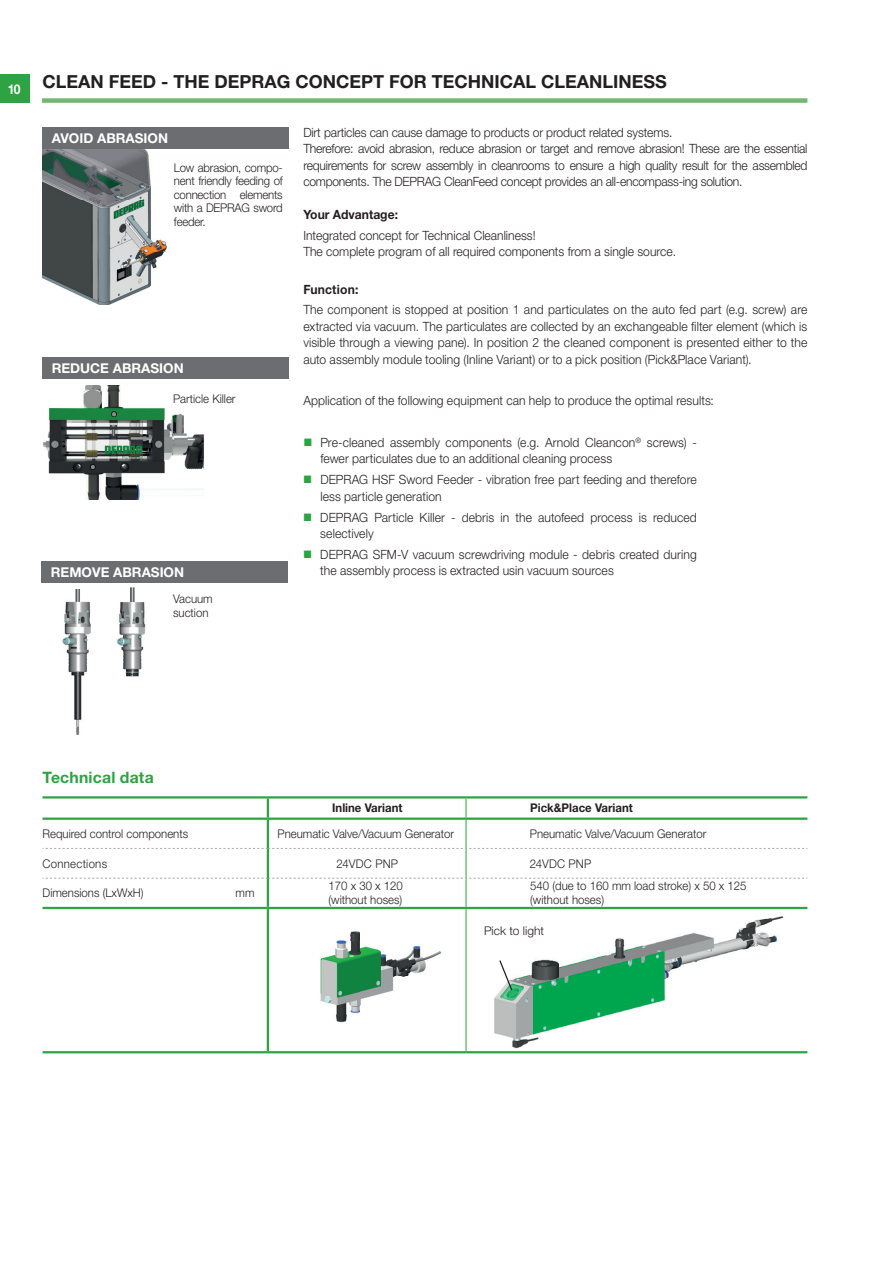
<style>
.page{position:relative;width:893px;height:1263px;background:#fff}
.page>*{position:absolute;margin:0;border:0;box-sizing:border-box;transform-origin:0 0}
.t1{font:700 18px "Helvetica Neue LT Std";color:#231f20}
.t2{font:700 15.75px "Helvetica Neue LT Std";color:#2da343}
.t3{font:700 13.5px "Helvetica Neue LT Std";color:#fff}
.t4{font:700 13.5px "Helvetica Neue LT Std";color:#fff;scale:.9 1}
.t5{font:300 12.75px/16.5px "Helvetica Neue LT Std";color:#231f20;scale:.95 1}
.t6{font:300 12.75px/16.5px "Helvetica Neue LT Std";letter-spacing:-.02em;color:#231f20;scale:.95 1}
.t7{font:700 12.75px "Helvetica Neue LT Std";color:#231f20;scale:.95 1}
.t8{font:300 12px/13.5px "Helvetica Neue LT Std";color:#231f20;scale:.95 1}
.t9{font:700 12px "Helvetica Neue LT Std";color:#231f20;scale:.95 1}
.t10{font:300 12px "Helvetica Neue LT Std";letter-spacing:.025em;color:#231f20;scale:.95 1}
.t11{font:300 12px "Helvetica Neue LT Std";color:#231f20}
.s1{color:#2da343}
</style>
<div class="page">
<img style="left:43px;top:149px;width:124px;height:155px">
<img style="left:487px;top:916px;width:301px;height:138px">
<img style="left:320px;top:931px;width:121px;height:92px">
<div style="left:42px;top:128px;width:247px;height:21px;background:#6c6d70"></div>
<img style="left:43px;top:385px;width:161px;height:114px">
<div style="left:42px;top:357px;width:247px;height:22px;background:#6c6d70"></div>
<img style="left:62px;top:589px;width:29px;height:145px">
<img style="left:116px;top:587px;width:30px;height:90px">
<div style="left:41px;top:561px;width:247px;height:22px;background:#6c6d70"></div>
<hr style="left:43px;top:796px;width:225px;height:2px;background:#2da343">
<hr style="left:268px;top:796px;width:198px;height:2px;background:#2da343">
<hr style="left:466px;top:796px;width:341px;height:2px;background:#2da343">
<hr style="left:43px;top:907px;width:225px;height:2px;background:#2da343">
<hr style="left:43px;top:1051px;width:225px;height:2px;background:#2da343">
<hr style="left:267px;top:909px;width:2px;height:142px;background:#2da343">
<hr style="left:268px;top:907px;width:198px;height:2px;background:#2da343">
<hr style="left:268px;top:1051px;width:198px;height:2px;background:#2da343">
<hr style="left:466px;top:909px;width:1px;height:142px;background:#2da343">
<hr style="left:466px;top:907px;width:341px;height:2px;background:#2da343">
<hr style="left:466px;top:1051px;width:341px;height:2px;background:#2da343">
<svg style="left:43px;top:798px;width:764px;height:109px"></svg>
<hr style="left:267px;top:820px;width:2px;height:28px;background:#2da343">
<hr style="left:267px;top:848px;width:2px;height:30px;background:#2da343">
<hr style="left:267px;top:878px;width:2px;height:29px;background:#2da343">
<svg style="left:498px;top:959px;width:15px;height:33px"></svg>
<div style="left:0;top:74px;width:29px;height:29px;background:#2da343"></div>
<div style="left:42px;top:98px;width:765px;height:5px;background:#73b870"></div>
<p class="t4" style="left:8px;top:81px;width:16px">10</p>
<h1 class="t1" style="left:43px;top:70px;width:626px">CLEAN FEED - THE DEPRAG CONCEPT FOR TECHNICAL CLEANLINESS</h1>
<p class="t3" style="left:52px;top:130px;width:118px">AVOID ABRASION</p>
<p class="t8" style="left:174px;top:161px;width:116px;text-align:justify">Low abrasion, compo&shy;nent friendly feeding of connection elements with a DEPRAG sword feeder.</p>
<p class="t3" style="left:52px;top:360px;width:134px">REDUCE ABRASION</p>
<p class="t8" style="left:173px;top:392px;width:67px">Particle Killer</p>
<p class="t3" style="left:51px;top:564px;width:135px">REMOVE ABRASION</p>
<p class="t8" style="left:173px;top:592px;width:43px">Vacuum suction</p>
<p class="t6" style="left:303px;top:124px;width:532px">Dirt particles can cause damage to products or product related systems.<br>Therefore: avoid abrasion, reduce abrasion or target and remove abrasion! These are the essential requirements for screw assembly in cleanrooms to ensure a high quality result for the assembled components. The DEPRAG CleanFeed concept provides an all-encompass-ing solution.</p>
<p class="t7" style="left:303px;top:207px;width:101px">YOUR ADVANTAGE:</p>
<p class="t5" style="left:303px;top:227px;width:394px">Integrated concept for Technical Cleanliness!<br>The complete program of all required components from a single source.</p>
<p class="t7" style="left:303px;top:281px;width:59px">FUNCTION:</p>
<p class="t5" style="left:303px;top:301px;width:532px;text-align:justify">The component is stopped at position 1 and particulates on the auto fed part (e.g. screw) are extracted via vacuum. The particulates are collected by an exchangeable filter element (which is visible through a viewing pane). In position 2 the cleaned component is presented either to the auto assembly module tooling (Inline Variant) or to a pick position (Pick&amp;Place Variant).</p>
<p class="t5" style="left:303px;top:392px;width:434px">Application of the following equipment can help to produce the optimal results:</p>
<p class="t5" style="left:320px;top:434px;width:398px;text-indent:-17px"><span class="s1">■</span> Pre-cleaned assembly components (e.g. Arnold Cleancon<sup>®</sup> screws) - fewer particulates due to an additional cleaning process</p>
<p class="t5" style="left:320px;top:471px;width:398px;text-indent:-17px"><span class="s1">■</span> DEPRAG HSF Sword Feeder - vibration free part feeding and therefore less particle generation</p>
<p class="t5" style="left:320px;top:508px;width:398px;text-indent:-17px"><span class="s1">■</span> DEPRAG Particle Killer - debris in the autofeed process is reduced selectively</p>
<p class="t5" style="left:320px;top:546px;width:398px;text-indent:-17px"><span class="s1">■</span> DEPRAG SFM-V vacuum screwdriving module - debris created during the assembly process is extracted usin vacuum sources</p>
<p class="t2" style="left:43px;top:767px;width:113px">TECHNICAL DATA</p>
<p class="t9" style="left:332px;top:801px;width:75px">INLINE VARIANT</p>
<p class="t9" style="left:530px;top:801px;width:109px">PICK&amp;PLACE VARIANT</p>
<p class="t8" style="left:43px;top:827px;width:155px">Required control components</p>
<p class="t8" style="left:278px;top:827px;width:187px">Pneumatic Valve/Vacuum Generator</p>
<p class="t8" style="left:530px;top:827px;width:187px">Pneumatic Valve/Vacuum Generator</p>
<p class="t10" style="left:43px;top:856px;width:70px">Connections</p>
<p class="t8" style="left:337px;top:856px;width:66px">24VDC PNP</p>
<p class="t8" style="left:530px;top:856px;width:66px">24VDC PNP</p>
<p class="t8" style="left:43px;top:886px;width:108px">Dimensions (LxWxH)</p>
<p class="t8" style="left:236px;top:886px;width:21px">mm</p>
<p class="t8" style="left:328px;top:878px;width:80px;line-height:14.4px">170 x 30 x 120 (without hoses)</p>
<p class="t8" style="left:530px;top:878px;width:229px;line-height:14.4px">540 (due to 160 mm load stroke) x 50 x 125 (without hoses)</p>
<p class="t11" style="left:484px;top:923px;width:62px">Pick to light</p>
</div>
